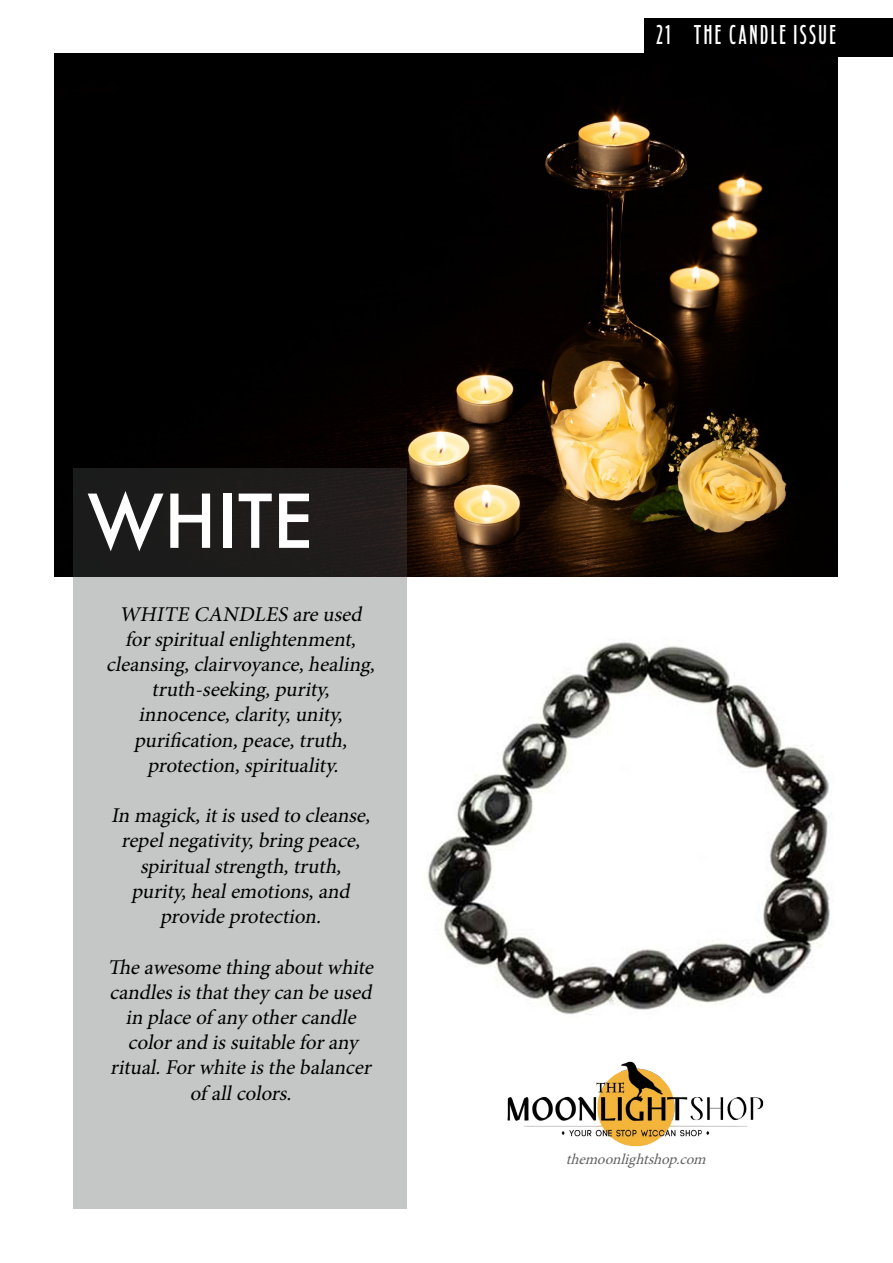
<style>
.page{position:relative;width:893px;height:1263px;background:#fff}
.page>*{position:absolute;margin:0;border:0;box-sizing:border-box;transform-origin:0 0}
.t1{font:500 72px "Futura";color:#fff}
.t2{font:27px "Fledgling Sb";letter-spacing:.09em;color:#fff}
.t3{font:italic 21px/25.2px "Minion Pro";letter-spacing:-.25em;color:#000;text-align:center}
.t4{font:italic 15px "Minion Pro";color:#616264}
</style>
<div class="page">
<img style="left:54px;top:54px;width:784px;height:523px">
<svg style="left:74px;top:468px;width:333px;height:741px;fill:#c5c6c6"></svg>
<img style="left:427px;top:642px;width:403px;height:373px">
<img style="left:507px;top:1061px;width:257px;height:86px">
<div style="left:645px;top:18px;width:248px;height:39px;background:#000"></div>
<h1 class="t1" style="left:87px;top:472px;width:227px">WHITE</h1>
<p class="t3" style="left:119px;top:601px;width:17px">Whi</p>
<p class="t3" style="left:164px;top:601px;width:205px">te candles areused</p>
<p class="t3" style="left:125px;top:627px;width:237px">forspiritualenlightenment,</p>
<p class="t3" style="left:106px;top:652px;width:275px">cleansing,clairvoyance,healing,</p>
<p class="t3" style="left:152px;top:677px;width:184px">truth-seeking,purity,</p>
<p class="t3" style="left:139px;top:702px;width:210px">innocence,clarity,unity,</p>
<p class="t3" style="left:134px;top:727px;width:219px">purification,peace,truth,</p>
<p class="t3" style="left:147px;top:753px;width:197px">protection,spirituality.</p>
<p class="t3" style="left:111px;top:803px;width:265px">In magick,itisused to cleanse, repelnegativity,bring peace, spiritualstrength,truth, purity,healemotions,and provideprotection.</p>
<p class="t3" style="left:108px;top:954px;width:272px">Theawesomething aboutwhite candlesisthatthey can beused in placeof any othercandle colorand issuitableforany ritual.Forwhiteisthebalancer of allcolors.</p>
<p class="t2" style="left:656px;top:19px;width:182px">21 THE CANDLE ISSUE</p>
<p class="t4" style="left:566px;top:1149px;width:147px">themoonlightshop.com</p>
</div>
